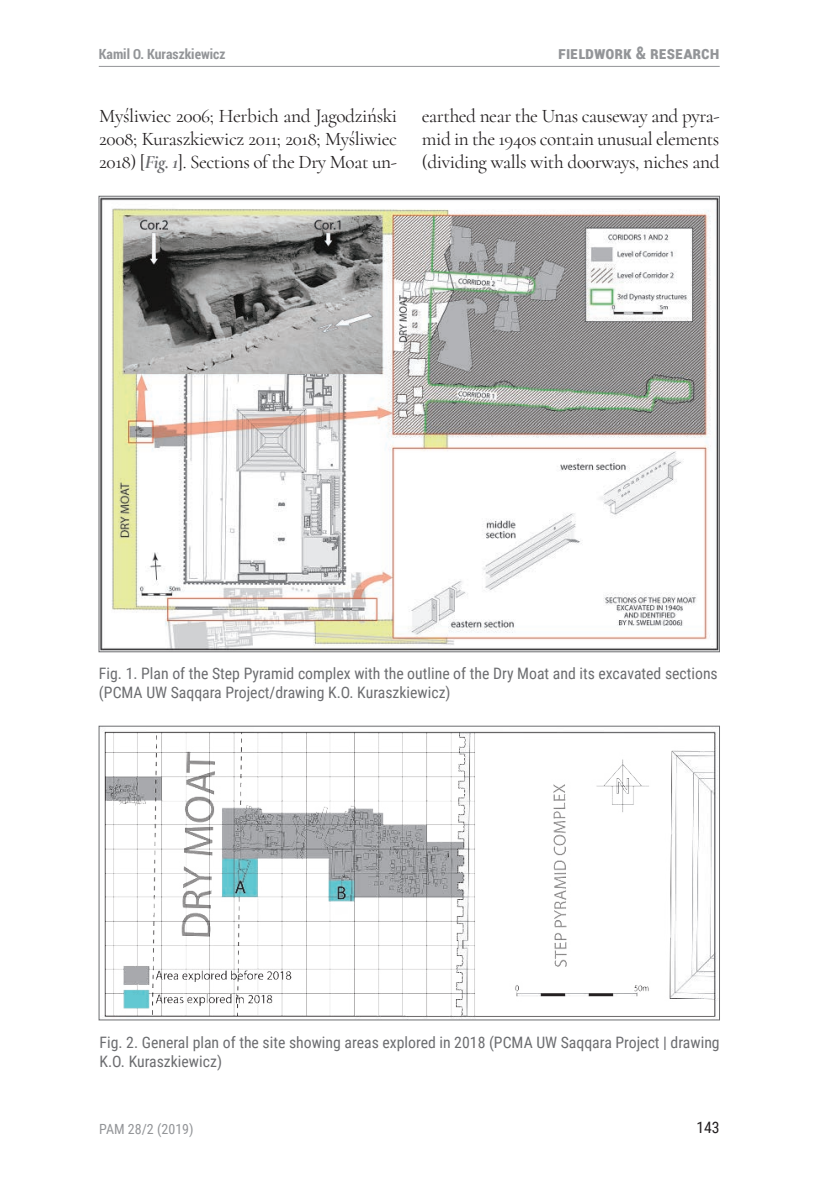
<style>
.page{position:relative;width:819px;height:1191px;background:#fff}
.page>*{position:absolute;margin:0;border:0;box-sizing:border-box;transform-origin:0 0}
.t1{font:19.25px/22.8px "Cormorant";letter-spacing:-.02em;color:#231f20;text-align:justify}
.t2{font:700 17.5px "Roboto Condensed";color:#939598}
.t3{font:15.75px/19.2px "Roboto Condensed";color:#6c6d70}
.t4{font:15.75px "Roboto Condensed";color:#231f20}
.t5{font:700 14px "Roboto Condensed";color:#939598}
.t6{font:14px "Roboto Condensed";color:#939598}
.s1{font-weight:700;font-style:italic;color:#6c6d70}
</style>
<div class="page">
<hr style="left:99px;top:66px;width:620px;height:1px;background:#939598">
<img style="left:101px;top:198px;width:616px;height:452px">
<img style="left:104px;top:731px;width:612px;height:287px">
<p class="t5" style="left:99px;top:44px;width:128px">Kamil O. Kuraszkiewicz</p>
<p class="t2" style="left:558px;top:40px;width:163px">fieldwork &amp; Research</p>
<p class="t1" style="left:99px;top:104px;width:299px">Myśliwiec 2006; Herbich and Jagodziński 2008; Kuraszkiewicz 2011; 2018; Myśliwiec 2018) [<span class="s1">Fig. 1</span>]. Sections of the Dry Moat un-</p>
<p class="t1" style="left:422px;top:104px;width:299px">earthed near the Unas causeway and pyra&shy;mid in the 1940s contain unusual elements (dividing walls with doorways, niches and</p>
<p class="t3" style="left:99px;top:663px;width:620px">Fig. 1. Plan of the Step Pyramid complex with the outline of the Dry Moat and its excavated sections (PCMA UW Saqqara Project/drawing K.O. Kuraszkiewicz)</p>
<p class="t3" style="left:99px;top:1031px;width:621px">Fig. 2. General plan of the site showing areas explored in 2018 (PCMA UW Saqqara Project | drawing<br>K.O. Kuraszkiewicz)</p>
<p class="t6" style="left:99px;top:1119px;width:96px">PAM 28/2 (2019)</p>
<p class="t4" style="left:696px;top:1116px;width:25px">143</p>
</div>
